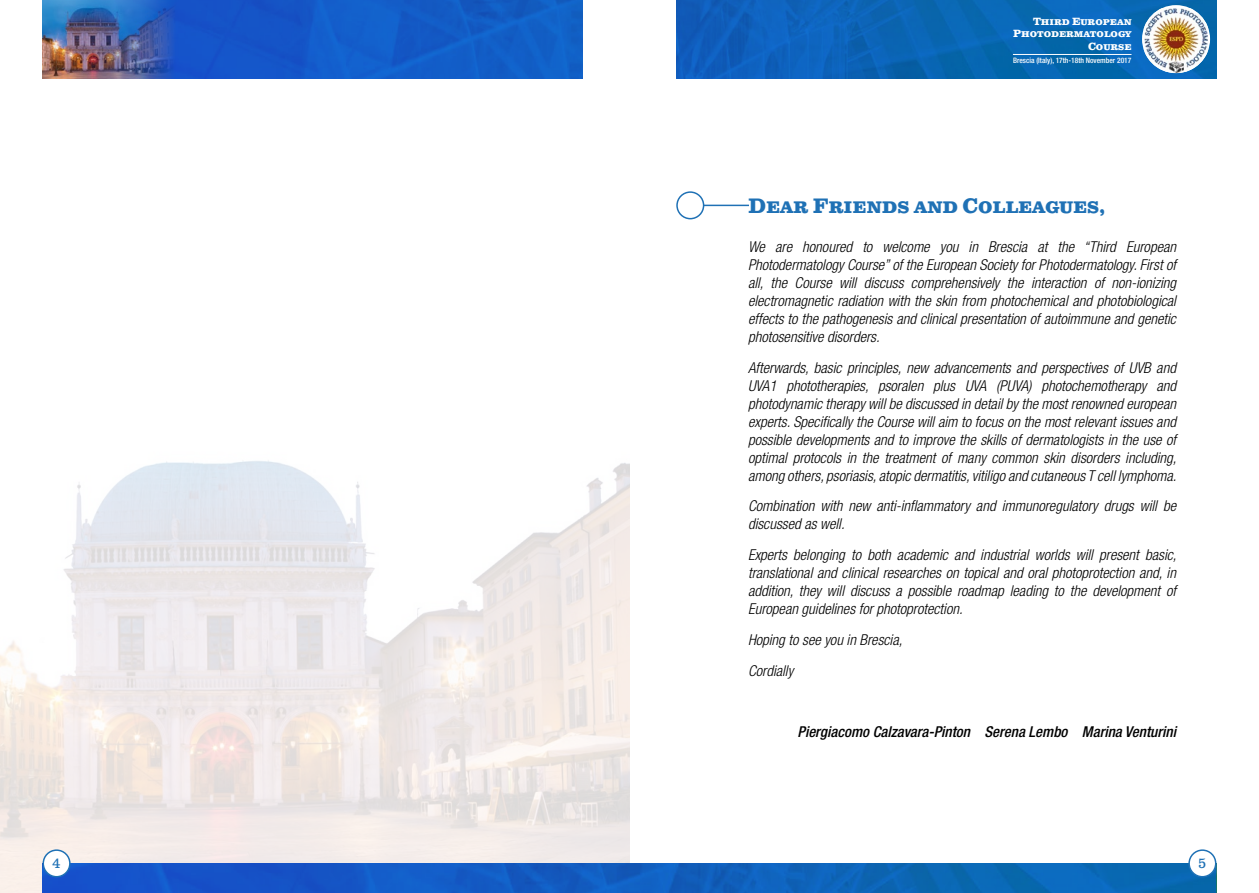
<style>
.page{position:relative;width:1259px;height:893px;background:#fff}
.page>*{position:absolute;margin:0;border:0;box-sizing:border-box;transform-origin:0 0}
.t1{font:700 21px "Clarendon Text Pro";color:#1f71b5;scale:.95 1}
.t2{font:italic 300 condensed 15px/18px "Helvetica Neue LT Std";color:#000;text-align:justify}
.t3{font:italic 500 condensed 15px "Helvetica Neue LT Std";color:#000}
.t4{font:13.5px "Clarendon Text Pro";color:#1f71b5}
.t5{font:700 10.5px/12.6px "Clarendon Text Pro";color:#fff;text-align:right}
.t6{font:500 condensed 7.5px "Helvetica Neue LT Std";color:#fff}
</style>
<div class="page">
<img style="left:0;top:461px;width:629px;height:432px">
<div style="left:676px;top:191px;width:28px;height:28px;border:2px solid #1f71b5;border-radius:50%"></div>
<hr style="left:703px;top:205px;width:46px;height:1px;background:#1f71b5">
<img style="left:43px;top:863px;width:1173px;height:30px">
<div style="left:43px;top:850px;width:27px;height:27px;background:#fff;border-radius:50%"></div>
<div style="left:43px;top:849px;width:28px;height:28px;border:2px solid #1f71b5;border-radius:50%"></div>
<div style="left:1189px;top:850px;width:26px;height:27px;background:#fff;border-radius:50%"></div>
<div style="left:1188px;top:849px;width:28px;height:28px;border:2px solid #1f71b5;border-radius:50%"></div>
<img style="left:676px;top:0;width:540px;height:79px">
<img style="left:184px;top:0;width:399px;height:79px">
<svg style="left:1142px;top:5px;width:68px;height:68px"></svg>
<img style="left:1144px;top:8px;width:63px;height:65px">
<hr style="left:1013px;top:54px;width:118px;height:1px;background:#fff">
<img style="left:43px;top:0;width:141px;height:79px">
<p class="t5" style="left:1013px;top:15px;width:120px">Third European<br>Photodermatology<br>Course</p>
<p class="t6" style="left:1013px;top:56px;width:120px">Brescia (Italy), 17th-18th November 2017</p>
<h1 class="t1" style="left:748px;top:192px;width:378px">Dear Friends and Colleagues,</h1>
<p class="t2" style="left:748px;top:238px;width:429px">We are honoured to welcome you in Brescia at the “Third European Photodermatology Course” of the European Society for Photodermatology. First of all, the Course will discuss comprehensively the interaction of non-ionizing electromagnetic radiation with the skin from photochemical and photobiological effects to the pathogenesis and clinical presentation of autoimmune and genetic photosensitive disorders.</p>
<p class="t2" style="left:748px;top:359px;width:430px">Afterwards, basic principles, new advancements and perspectives of UVB and UVA1 phototherapies, psoralen plus UVA (PUVA) photochemotherapy and photodynamic therapy will be discussed in detail by the most renowned european experts. Specifically the Course will aim to focus on the most relevant issues and possible developments and to improve the skills of dermatologists in the use of optimal protocols in the treatment of many common skin disorders including, among others, psoriasis, atopic dermatitis, vitiligo and cutaneous T cell lymphoma.</p>
<p class="t2" style="left:748px;top:497px;width:429px">Combination with new anti-inflammatory and immunoregulatory drugs will be discussed as well.</p>
<p class="t2" style="left:748px;top:546px;width:430px">Experts belonging to both academic and industrial worlds will present basic, translational and clinical researches on topical and oral photoprotection and, in addition, they will discuss a possible roadmap leading to the development of European guidelines for photoprotection.</p>
<p class="t2" style="left:748px;top:624px;width:156px;line-height:30.8px">Hoping to see you in Brescia,<br>Cordially</p>
<p class="t3" style="left:797px;top:723px;width:380px">Piergiacomo Calzavara-Pinton Serena Lembo Marina Venturini</p>
<p class="t4" style="left:52px;top:855px;width:10px">4</p>
<p class="t4" style="left:1198px;top:855px;width:10px">5</p>
</div>
